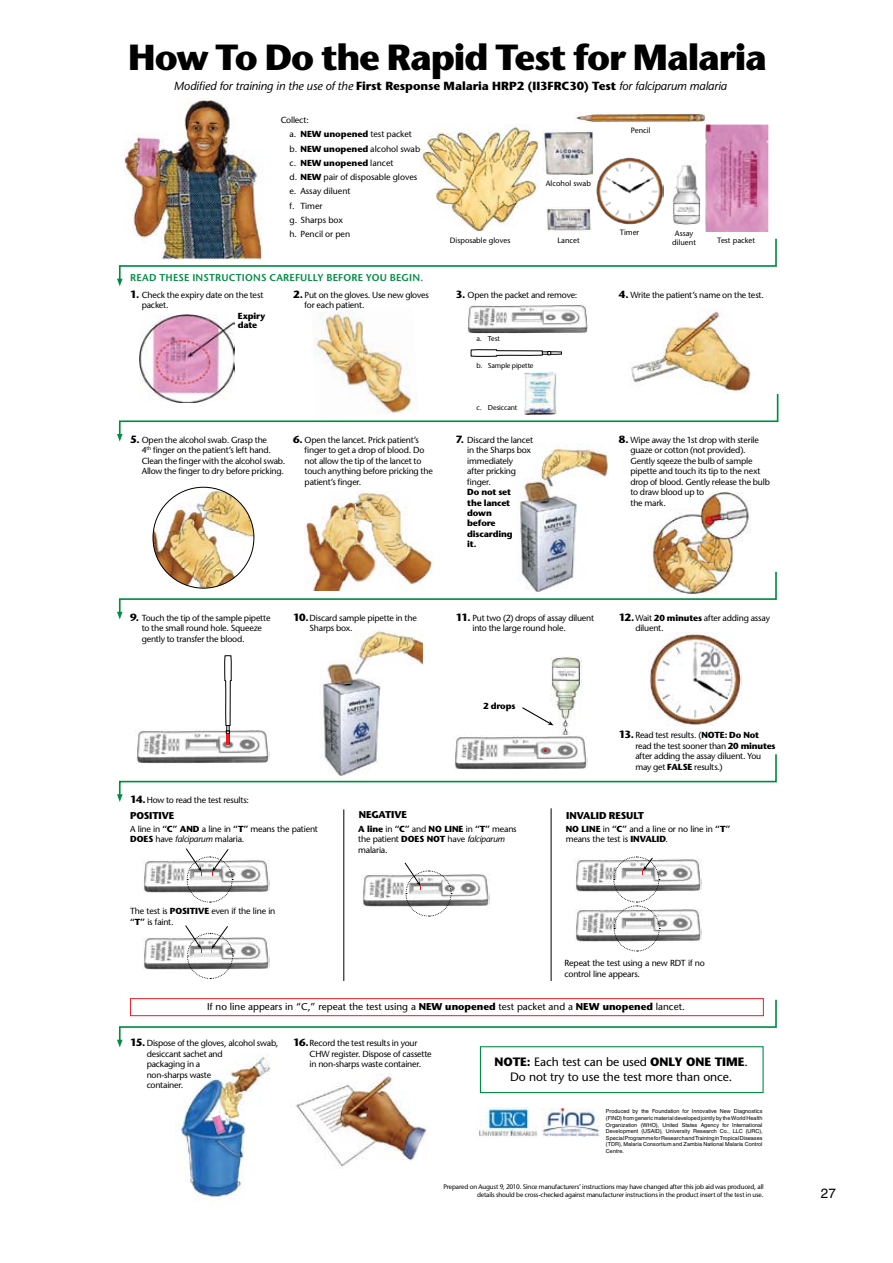
<style>
.page{position:relative;width:893px;height:1263px;background:#fff}
.page>*{position:absolute;margin:0;border:0;box-sizing:border-box;transform-origin:0 0}
.t1{font:700 36.3px "Stone Sans Std";letter-spacing:-.03em;color:#000}
.t2{font:13.5px "Helvetica LT Std";color:#000}
.t3{font:500 12.15px/14.9px "Stone Sans Std";letter-spacing:-.01em;color:#000;text-align:center}
.t4{font:italic 500 11.7px "Stone Sans Std";letter-spacing:-.01em;color:#000}
.t5{font:500 9.9px "Stone Sans Std";color:#000}
.t6{font:600 9.9px "Stone Sans Std";letter-spacing:.02em;color:#008c44}
.t7{font:700 9.9px "Stone Sans Std";letter-spacing:-.01em;color:#000}
.t8{font:500 8.85px/10.5px "Stone Sans Std";letter-spacing:-.02em;color:#000}
.t9{font:500 8.85px/14.2px "Stone Sans Std";color:#000}
.t10{font:700 8.85px/10.5px "Stone Sans Std";letter-spacing:-.02em;color:#000}
.t11{font:500 7.65px/9.9px "Stone Sans Std";color:#000;text-align:center}
.t12{font:500 7.2px "Stone Sans Std";letter-spacing:-.02em;color:#000}
.t13{font:500 6.6px/7.6px "Stone Sans Std";letter-spacing:-.02em;color:#000;text-align:right}
.t14{font:5.55px/6.6px "Helvetica LT Std";letter-spacing:.005em;color:#000;text-align:justify}
.s1{font-weight:700;font-style:normal}
.s2{font-weight:700}
.s3{font-weight:700;font-size:10.5px}
.s4{font-style:italic}
</style>
<div class="page">
<img style="left:648px;top:491px;width:102px;height:79px">
<img style="left:420px;top:124px;width:120px;height:107px">
<img style="left:142px;top:937px;width:128px;height:33px">
<img style="left:143px;top:860px;width:127px;height:33px">
<img style="left:362px;top:874px;width:127px;height:33px">
<img style="left:574px;top:859px;width:127px;height:33px">
<img style="left:574px;top:909px;width:128px;height:33px">
<img style="left:631px;top:310px;width:120px;height:82px">
<img style="left:467px;top:305px;width:121px;height:29px">
<img style="left:517px;top:444px;width:92px;height:126px">
<img style="left:124px;top:99px;width:139px;height:138px">
<svg style="left:117px;top:237px;width:660px;height:49px"></svg>
<img style="left:650px;top:632px;width:84px;height:23px">
<img style="left:313px;top:310px;width:90px;height:82px">
<img style="left:304px;top:492px;width:129px;height:78px">
<img style="left:705px;top:125px;width:63px;height:107px">
<img style="left:525px;top:373px;width:31px;height:19px">
<svg style="left:117px;top:392px;width:662px;height:50px"></svg>
<svg style="left:117px;top:570px;width:660px;height:49px"></svg>
<img style="left:542px;top:130px;width:52px;height:45px">
<img style="left:672px;top:164px;width:28px;height:60px">
<img style="left:596px;top:157px;width:68px;height:68px">
<svg style="left:117px;top:998px;width:660px;height:49px"></svg>
<div style="left:480px;top:1046px;width:284px;height:47px;border:1px solid #008c44"></div>
<img style="left:295px;top:1074px;width:132px;height:94px">
<img style="left:153px;top:487px;width:101px;height:101px;border-radius:50px">
<hr style="left:344px;top:809px;width:1px;height:172px;background:#000">
<hr style="left:551px;top:808px;width:1px;height:173px;background:#000">
<svg style="left:185px;top:848px;width:48px;height:55px"></svg>
<svg style="left:184px;top:925px;width:50px;height:54px"></svg>
<svg style="left:404px;top:862px;width:48px;height:55px"></svg>
<svg style="left:613px;top:856px;width:47px;height:96px"></svg>
<img style="left:545px;top:208px;width:46px;height:24px">
<svg style="left:471px;top:349px;width:91px;height:8px"></svg>
<img style="left:576px;top:113px;width:129px;height:10px">
<img style="left:140px;top:314px;width:94px;height:89px">
<img style="left:355px;top:630px;width:68px;height:25px">
<svg style="left:117px;top:655px;width:660px;height:147px"></svg>
<img style="left:175px;top:1053px;width:96px;height:144px">
<svg style="left:210px;top:1110px;width:15px;height:23px"></svg>
<img style="left:542px;top:1108px;width:57px;height:29px">
<img style="left:477px;top:1108px;width:60px;height:29px">
<h1 class="t1" style="left:128px;top:36px;width:640px">How To Do the Rapid Test for Malaria</h1>
<h3 class="t4" style="left:174px;top:79px;width:555px">Modified for training in the use of the <span class="s1">First Response Malaria HRP2 (II3FRC30) Test</span> for falciparum malaria</h3>
<p class="t9" style="left:289px;top:113px;width:132px;text-indent:-9px">Collect:<br>a. <span class="s2">NEW unopened</span> test packet b. <span class="s2">NEW unopened</span> alcohol swab c. <span class="s2">NEW unopened</span> lancet<br>d. <span class="s2">NEW</span> pair of disposable gloves e. Assay diluent<br>f. Timer<br>g. Sharps box<br>h. Pencil or pen</p>
<p class="t11" style="left:450px;top:235px;width:62px">Disposable gloves</p>
<p class="t11" style="left:546px;top:178px;width:47px">Alcohol swab</p>
<p class="t11" style="left:557px;top:235px;width:24px">Lancet</p>
<p class="t11" style="left:631px;top:125px;width:21px">Pencil</p>
<p class="t11" style="left:620px;top:227px;width:21px">Timer</p>
<p class="t11" style="left:672px;top:228px;width:25px">Assay diluent</p>
<p class="t11" style="left:717px;top:236px;width:39px">Test packet</p>
<p class="t6" style="left:130px;top:272px;width:295px">READ THESE INSTRUCTIONS CAREFULLY BEFORE YOU BEGIN.</p>
<p class="t10" style="left:238px;top:311px;width:29px;line-height:9.3px">Expiry date</p>
<p class="t8" style="left:142px;top:289px;width:123px;text-indent:-12px"><span class="s3">1.</span> Check the expiry date on the test packet.</p>
<p class="t8" style="left:456px;top:289px;width:123px"><span class="s3">3.</span> Open the packet and remove:</p>
<p class="t8" style="left:619px;top:289px;width:147px"><span class="s3">4.</span> Write the patient’s name on the test.</p>
<p class="t12" style="left:476px;top:334px;width:25px">a. Test</p>
<p class="t12" style="left:476px;top:361px;width:59px">b. Sample pipette</p>
<p class="t12" style="left:476px;top:403px;width:42px">c. Desiccant</p>
<p class="t8" style="left:142px;top:435px;width:145px;text-indent:-12px"><span class="s3">5.</span> Open the alcohol swab. Grasp the<br>4<sup>th</sup> finger on the patient’s left hand.<br>Clean the finger with the alcohol swab.<br>Allow the finger to dry before pricking.</p>
<p class="t8" style="left:305px;top:435px;width:130px;text-indent:-12px"><span class="s3">6.</span> Open the lancet. Prick patient’s finger to get a drop of blood. Do not allow the tip of the lancet to touch anything before pricking the patient’s finger.</p>
<p class="t8" style="left:305px;top:289px;width:126px;text-indent:-12px"><span class="s3">2.</span> Put on the gloves. Use new gloves for each patient.</p>
<p class="t8" style="left:630px;top:435px;width:141px;text-indent:-12px"><span class="s3">8.</span> Wipe away the 1st drop with sterile guaze or cotton (not provided).<br>Gently sqeeze the bulb of sample pipette and touch its tip to the next drop of blood. Gently release the bulb to draw blood up to<br>the mark.</p>
<p class="t8" style="left:467px;top:435px;width:67px;text-indent:-12px"><span class="s3">7.</span> Discard the lancet in the Sharps box immediately<br>after pricking finger.</p>
<p class="t10" style="left:467px;top:487px;width:47px">Do not set the lancet down before discarding it.</p>
<p class="t8" style="left:142px;top:613px;width:130px;text-indent:-12px"><span class="s3">9.</span> Touch the tip of the sample pipette to the small round hole. Squeeze gently to transfer the blood.</p>
<p class="t8" style="left:310px;top:613px;width:109px;text-indent:-16px"><span class="s3">10.</span>Discard sample pipette in the<br>Sharps box.</p>
<p class="t8" style="left:130px;top:795px;width:120px"><span class="s3">14.</span>How to read the test results:</p>
<p class="t8" style="left:472px;top:613px;width:123px;text-indent:-16px"><span class="s3">11.</span> Put two (2) drops of assay diluent into the large round hole.</p>
<p class="t8" style="left:635px;top:613px;width:136px;text-indent:-16px"><span class="s3">12.</span>Wait <span class="s2">20 minutes</span> after adding assay diluent.</p>
<p class="t10" style="left:483px;top:701px;width:34px">2 drops</p>
<p class="t8" style="left:635px;top:730px;width:142px;text-indent:-16px"><span class="s3">13.</span> Read test results. (<span class="s2">NOTE: Do Not </span>read the test sooner than <span class="s2">20 minutes </span>after adding the assay diluent. You may get <span class="s2">FALSE</span> results.)</p>
<p class="t7" style="left:130px;top:809px;width:46px">POSITIVE</p>
<p class="t7" style="left:359px;top:809px;width:50px">NEGATIVE</p>
<p class="t7" style="left:566px;top:809px;width:79px">INVALID RESULT</p>
<p class="t8" style="left:566px;top:823px;width:166px"><span class="s2">NO LINE</span> in <span class="s2">“C”</span> and a line or no line in <span class="s2">“T” </span>means the test is <span class="s2">INVALID</span>.</p>
<p class="t8" style="left:130px;top:823px;width:189px">A line in <span class="s2">“C” AND</span> a line in <span class="s2">“T”</span> means the patient<br><span class="s2">DOES</span> have <span class="s4">falciparum</span> malaria.</p>
<p class="t8" style="left:358px;top:823px;width:160px"><span class="s2">A line</span> in <span class="s2">“C”</span> and <span class="s2">NO LINE</span> in <span class="s2">“T”</span> means the patient <span class="s2">DOES NOT</span> have <span class="s4">falciparum </span>malaria.</p>
<p class="t8" style="left:130px;top:906px;width:147px">The test is <span class="s2">POSITIVE</span> even if the line in <span class="s2">“T”</span> is faint.</p>
<p class="t8" style="left:565px;top:958px;width:142px">Repeat the test using a new RDT if no control line appears.</p>
<p class="t5" style="left:207px;top:1001px;width:479px">If no line appears in “C,” repeat the test using a <span class="s2">NEW unopened</span> test packet and a <span class="s2">NEW unopened</span> lancet.</p>
<p class="t8" style="left:147px;top:1038px;width:133px;text-indent:-16px"><span class="s3">15.</span> Dispose of the gloves, alcohol swab, desiccant sachet and<br>packaging in a<br>non-sharps waste<br>container.</p>
<p class="t8" style="left:310px;top:1038px;width:124px;text-indent:-16px"><span class="s3">16.</span>Record the test results in your<br>CHW register. Dispose of cassette in non-sharps waste container.</p>
<h3 class="t3" style="left:495px;top:1054px;width:255px"><span class="s2">NOTE:</span> Each test can be used <span class="s2">ONLY ONE TIME</span>.<br>Do not try to use the test more than once.</h3>
<p class="t14" style="left:606px;top:1108px;width:158px">Produced by the Foundation for Innovative New Diagnostics (FIND) from generic material developed jointly by the World Health Organization (WHO), United States Agency for International Development (USAID), University Research Co., LLC (URC), Special Programme for Research and Training in Tropical Diseases (TDR), Malaria Consortium and Zambia National Malaria Control Centre.</p>
<p class="t13" style="left:443px;top:1183px;width:322px">Prepared on August 9, 2010. Since manufacturers’ instructions may have changed after this job aid was produced, all details should be cross-checked against manufacturer instructions in the product insert of the test in use.</p>
<h2 class="t2" style="left:821px;top:1185px;width:16px">27</h2>
</div>
